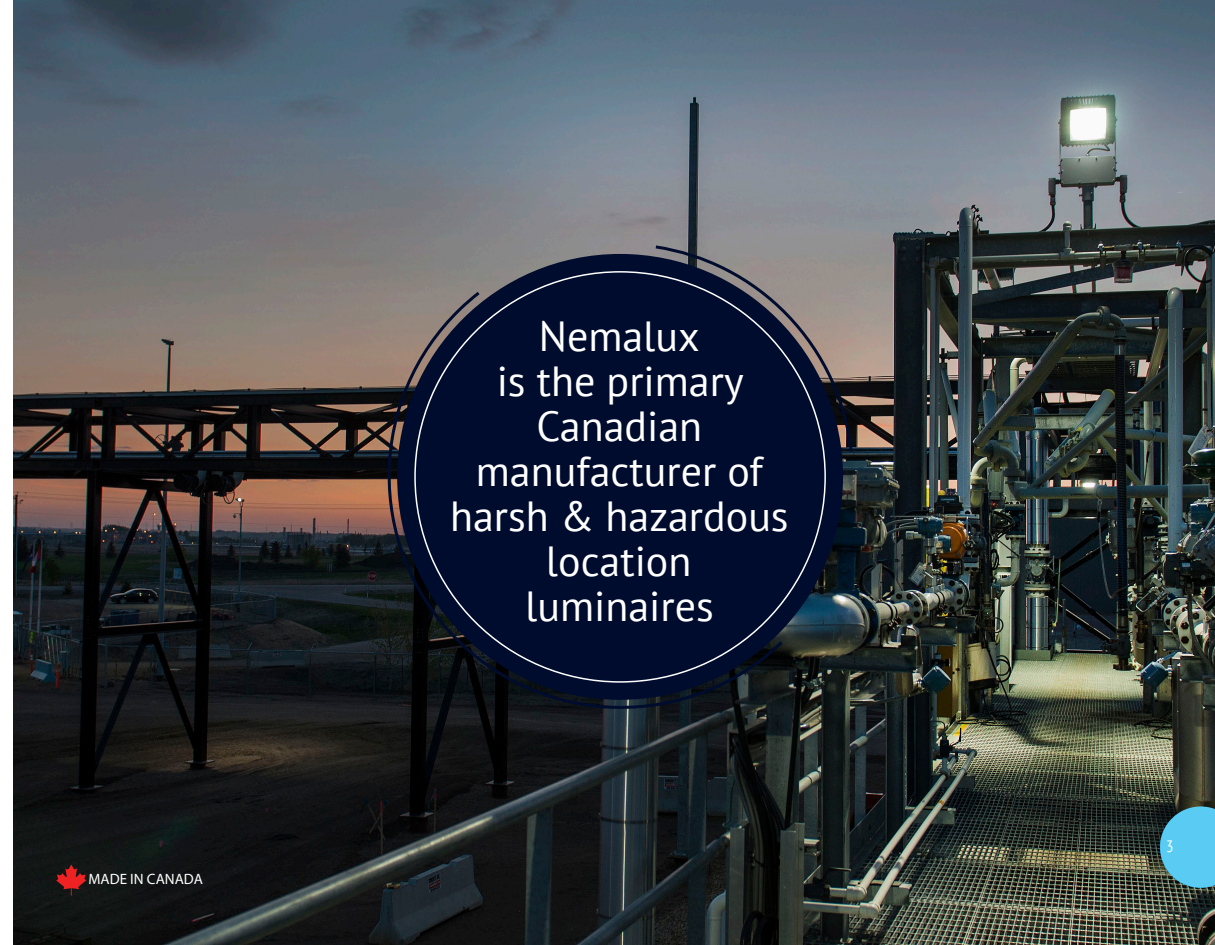
<style>
.page{position:relative;width:1215px;height:945px;background:#fff}
.page>*{position:absolute;margin:0;border:0;box-sizing:border-box;transform-origin:0 0}
.t1{font:42px/45px "PT Sans";color:#fff;text-align:center}
.t2{font:condensed 16.5px "PT Sans";color:#fff}
.copyright_notice{font:15px "Myriad Pro";color:#fff}
</style>
<div class="page">
<img style="left:14px;top:1px;width:1200px;height:943px">
<svg style="left:1160px;top:806px;width:55px;height:82px;background:#51b1d0"></svg>
<svg style="left:56px;top:865px;width:30px;height:30px"></svg>
<div style="left:397px;top:254px;width:446px;height:446px;background:#000c2d;border-radius:50%"></div>
<svg style="left:364px;top:289px;width:422px;height:444px"></svg>
<svg style="left:652px;top:244px;width:368px;height:224px"></svg>
<p class="copyright_notice" style="left:89px;top:870px;width:116px">MADE IN CANADA</p>
<p class="t1" style="left:450px;top:312px;width:340px">Nemalux<br>is the primary<br>Canadian manufacturer of harsh &amp; hazardous location luminaires</p>
<p class="t2" style="left:1166px;top:836px;width:9px">3</p>
</div>
